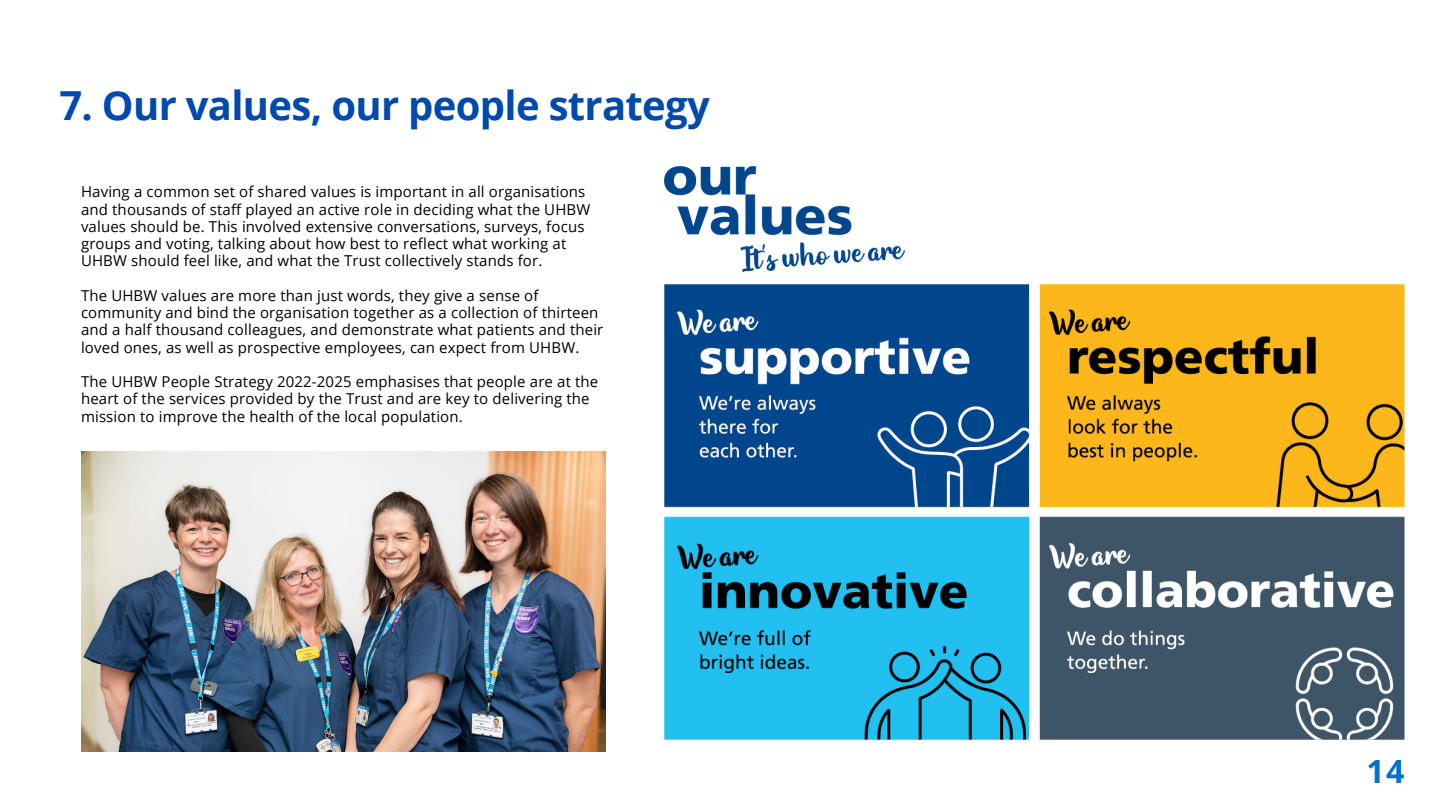
<style>
.page{position:relative;width:1440px;height:810px;background:#fff}
.page>*{position:absolute;margin:0;border:0;box-sizing:border-box;transform-origin:0 0}
.t1{font:700 40px "Open Sans";letter-spacing:-.015em;color:#004aad}
.t2{font:700 32px "Open Sans";color:#0072ce}
.t3{font:15px/17.2px "Open Sans";letter-spacing:.01em;color:#000}
</style>
<div class="page">
<img style="left:664px;top:284px;width:740px;height:455px">
<img style="left:664px;top:166px;width:241px;height:106px">
<img style="left:81px;top:452px;width:525px;height:300px">
<h1 class="t1" style="left:59px;top:77px;width:652px">7. Our values, our people strategy</h1>
<p class="t3" style="left:81px;top:183px;width:511px">Having a common set of shared values is important in all organisations and thousands of staff played an active role in deciding what the UHBW values should be. This involved extensive conversations, surveys, focus groups and voting, talking about how best to reflect what working at UHBW should feel like, and what the Trust collectively stands for.</p>
<p class="t3" style="left:81px;top:286px;width:524px">The UHBW values are more than just words, they give a sense of community and bind the organisation together as a collection of thirteen and a half thousand colleagues, and demonstrate what patients and their loved ones, as well as prospective employees, can expect from UHBW.</p>
<p class="t3" style="left:81px;top:373px;width:519px">The UHBW People Strategy 2022-2025 emphasises that people are at the heart of the services provided by the Trust and are key to delivering the mission to improve the health of the local population.</p>
<h2 class="t2" style="left:1366px;top:749px;width:40px">14</h2>
</div>
